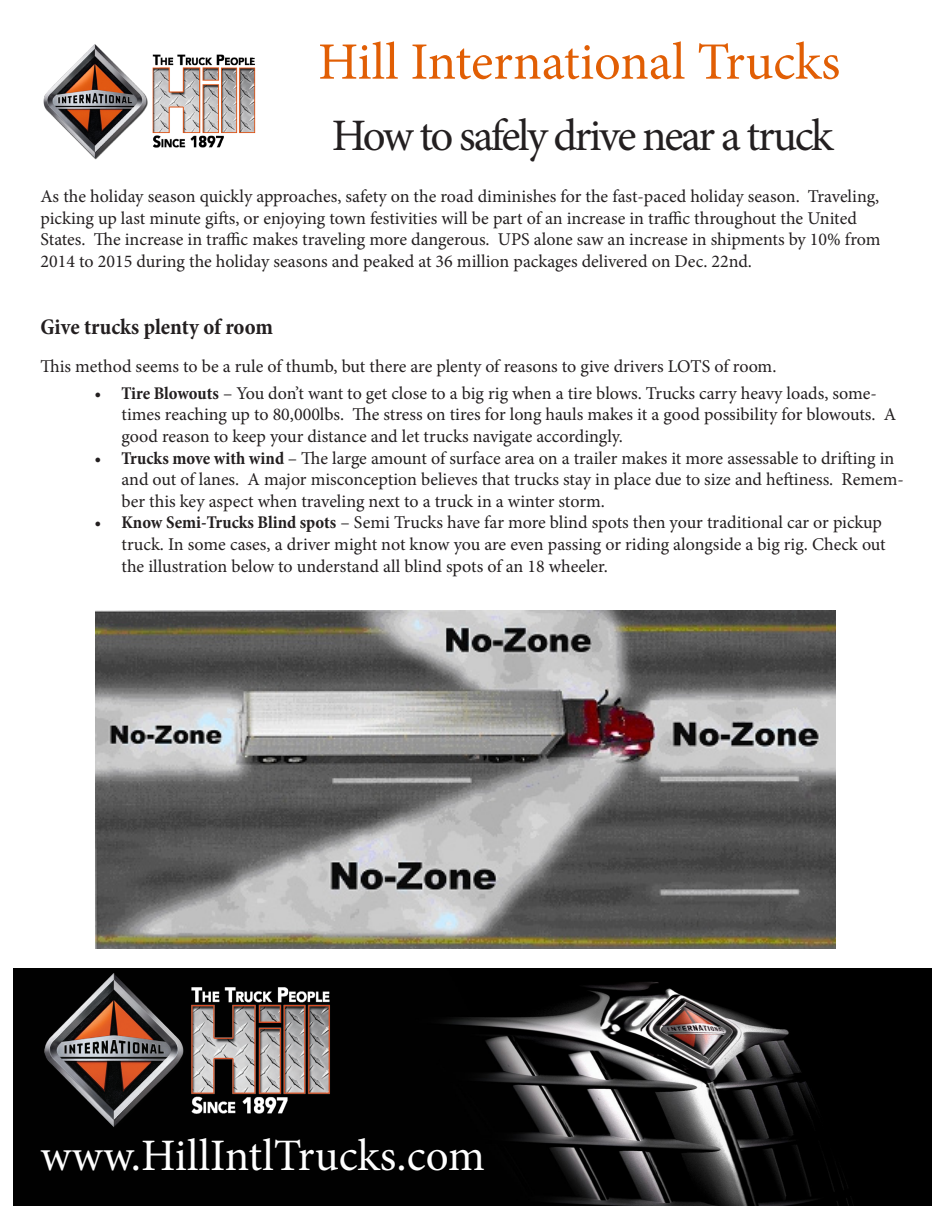
<style>
.page{position:relative;width:945px;height:1215px;background:#fff}
.page>*{position:absolute;margin:0;border:0;box-sizing:border-box;transform-origin:0 0}
.t1{font:52.5px "Minion Pro";color:#e15e04}
.t2{font:45px "Minion Pro";letter-spacing:-.055em;color:#231f20}
.t3{font:45px "Minion Pro";color:#fff}
.t4{font:700 condensed 22.5px "Minion Pro";letter-spacing:-.005em;color:#231f20}
.t5{font:18px/21.6px "Minion Pro";color:#231f20}
.s1{font-weight:700;font-stretch:condensed}
</style>
<div class="page">
<img style="left:43px;top:44px;width:213px;height:116px">
<img style="left:14px;top:968px;width:918px;height:238px">
<img style="left:41px;top:968px;width:293px;height:163px">
<img style="left:95px;top:610px;width:741px;height:339px">
<p class="t1" style="left:318px;top:27px;width:524px">Hill International Trucks</p>
<p class="t2" style="left:332px;top:105px;width:503px">How to safely drive near a truck</p>
<p class="t5" style="left:40px;top:186px;width:842px">As the holiday season quickly approaches, safety on the road diminishes for the fast-paced holiday season. Traveling, picking up last minute gifts, or enjoying town festivities will be part of an increase in traffic throughout the United States. The increase in traffic makes traveling more dangerous. UPS alone saw an increase in shipments by 10% from 2014 to 2015 during the holiday seasons and peaked at 36 million packages delivered on Dec. 22nd.</p>
<p class="t4" style="left:40px;top:312px;width:234px">Give trucks plenty of room</p>
<p class="t5" style="left:40px;top:355px;width:738px">This method seems to be a rule of thumb, but there are plenty of reasons to give drivers LOTS of room.</p>
<p class="t5" style="left:122px;top:382px;width:776px;text-indent:-27px"><span class="s1">• Tire Blowouts</span> – You don’t want to get close to a big rig when a tire blows. Trucks carry heavy loads, some&shy;times reaching up to 80,000lbs. The stress on tires for long hauls makes it a good possibility for blowouts. A good reason to keep your distance and let trucks navigate accordingly.</p>
<p class="t5" style="left:122px;top:447px;width:784px;text-indent:-27px"><span class="s1">• Trucks move with wind</span> – The large amount of surface area on a trailer makes it more assessable to drifting in and out of lanes. A major misconception believes that trucks stay in place due to size and heftiness. Remem&shy;ber this key aspect when traveling next to a truck in a winter storm.</p>
<p class="t5" style="left:122px;top:512px;width:766px;text-indent:-27px"><span class="s1">• Know Semi-Trucks Blind spots</span> – Semi Trucks have far more blind spots then your traditional car or pickup truck. In some cases, a driver might not know you are even passing or riding alongside a big rig. Check out the illustration below to understand all blind spots of an 18 wheeler.</p>
<p class="t3" style="left:40px;top:1125px;width:446px">www.HillIntlTrucks.com</p>
</div>
